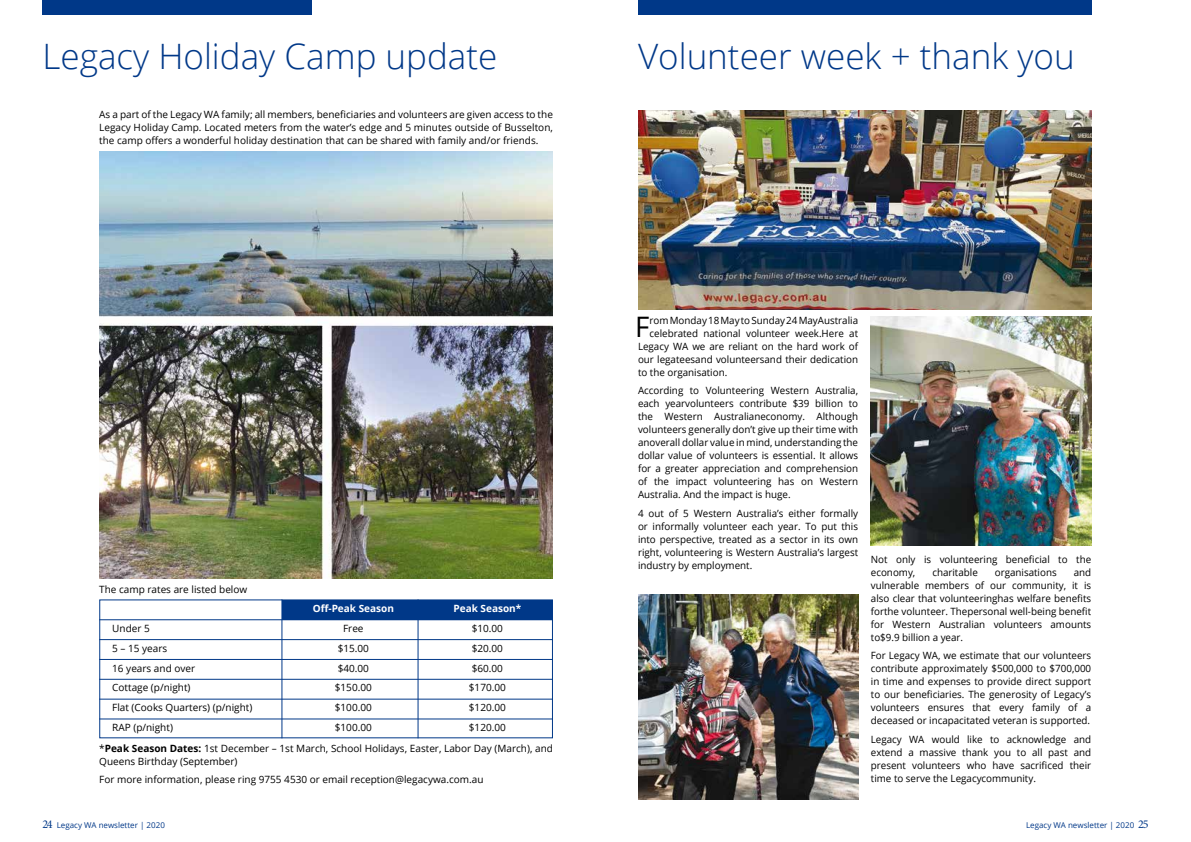
<style>
.page{position:relative;width:1191px;height:842px;background:#fff}
.page>*{position:absolute;margin:0;border:0;box-sizing:border-box;transform-origin:0 0}
.t1{font:300 35px "Open Sans";color:#003888}
.t2{font:28.2px "Open Sans";color:#000}
.t3{font:10px/13px "Open Sans";color:#000;text-align:justify}
.t4{font:700 10px "Open Sans";color:#fff}
.t5{font:8px "Open Sans";color:#003888}
.s1{font-weight:700}
.s2{font-family:"Minion Pro";font-size:12px}
</style>
<div class="page">
<div style="left:282px;top:600px;width:270px;height:20px;background:#003888"></div>
<div style="left:43px;top:0;width:269px;height:14px;background:#003888"></div>
<div style="left:99px;top:599px;width:454px;height:139px;border:1px solid #003888"></div>
<hr style="left:99px;top:619px;width:454px;height:1px;background:#003888">
<hr style="left:99px;top:639px;width:454px;height:1px;background:#003888">
<hr style="left:99px;top:659px;width:454px;height:1px;background:#003888">
<hr style="left:99px;top:679px;width:454px;height:1px;background:#003888">
<hr style="left:99px;top:699px;width:454px;height:1px;background:#003888">
<hr style="left:99px;top:718px;width:454px;height:1px;background:#003888">
<hr style="left:281px;top:599px;width:1px;height:139px;background:#003888">
<hr style="left:417px;top:599px;width:1px;height:139px;background:#003888">
<div style="left:638px;top:0;width:453px;height:14px;background:#003888"></div>
<img style="left:871px;top:316px;width:220px;height:230px">
<img style="left:638px;top:111px;width:453px;height:199px">
<img style="left:638px;top:594px;width:221px;height:205px">
<img style="left:99px;top:152px;width:454px;height:426px">
<h1 class="t1" style="left:43px;top:33px;width:456px">Legacy Holiday Camp update</h1>
<p class="t3" style="left:99px;top:108px;width:455px">As a part of the Legacy WA family; all members, beneficiaries and volunteers are given access to the Legacy Holiday Camp. Located meters from the water’s edge and 5 minutes outside of Busselton, the camp offers a wonderful holiday destination that can be shared with family and/or friends.</p>
<p class="t3" style="left:99px;top:583px;width:150px">The camp rates are listed below</p>
<p class="t4" style="left:313px;top:601px;width:83px">Off-Peak Season</p>
<p class="t4" style="left:453px;top:601px;width:69px">Peak Season*</p>
<p class="t3" style="left:112px;top:621px;width:39px">Under 5</p>
<p class="t3" style="left:343px;top:621px;width:22px">Free</p>
<p class="t3" style="left:472px;top:621px;width:33px">$10.00</p>
<p class="t3" style="left:112px;top:641px;width:57px">5 – 15 years</p>
<p class="t3" style="left:338px;top:641px;width:33px">$15.00</p>
<p class="t3" style="left:472px;top:641px;width:33px">$20.00</p>
<p class="t3" style="left:112px;top:661px;width:84px">16 years and over</p>
<p class="t3" style="left:338px;top:661px;width:33px">$40.00</p>
<p class="t3" style="left:472px;top:661px;width:33px">$60.00</p>
<p class="t3" style="left:112px;top:681px;width:80px">Cottage (p/night)</p>
<p class="t3" style="left:335px;top:681px;width:38px">$150.00</p>
<p class="t3" style="left:469px;top:681px;width:38px">$170.00</p>
<p class="t3" style="left:112px;top:701px;width:142px">Flat (Cooks Quarters) (p/night)</p>
<p class="t3" style="left:335px;top:701px;width:38px">$100.00</p>
<p class="t3" style="left:469px;top:701px;width:38px">$120.00</p>
<p class="t3" style="left:112px;top:721px;width:62px">RAP (p/night)</p>
<p class="t3" style="left:335px;top:721px;width:38px">$100.00</p>
<p class="t3" style="left:99px;top:717px;width:455px;line-height:20.7px;text-indent:370px">$120.00<br>*<span class="s1">Peak Season Dates:</span> 1st December – 1st March, School Holidays, Easter, Labor Day (March), and</p>
<p class="t3" style="left:99px;top:751px;width:386px;line-height:18.7px">Queens Birthday (September)<br>For more information, please ring 9755 4530 or email reception@legacywa.com.au</p>
<h1 class="t1" style="left:638px;top:33px;width:438px">Volunteer week + thank you</h1>
<h2 class="t2" style="left:635px;top:307px;width:16px">F</h2>
<p class="t3" style="left:649px;top:313px;width:210px">rom Monday 18 May to Sunday 24 MayAustralia</p>
<p class="t3" style="left:649px;top:326px;width:210px">celebrated national volunteer week.Here at</p>
<p class="t3" style="left:638px;top:339px;width:222px">Legacy WA we are reliant on the hard work of</p>
<p class="t3" style="left:638px;top:352px;width:222px">our legateesand volunteersand their dedication</p>
<p class="t3" style="left:638px;top:365px;width:91px">to the organisation.</p>
<p class="t3" style="left:638px;top:384px;width:222px">According to Volunteering Western Australia, each yearvolunteers contribute $39 billion to the Western Australianeconomy. Although volunteers generally don’t give up their time with anoverall dollar value in mind, understanding the dollar value of volunteers is essential. It allows for a greater appreciation and comprehension of the impact volunteering has on Western Australia. And the impact is huge.</p>
<p class="t3" style="left:638px;top:507px;width:222px">4 out of 5 Western Australia’s either formally or informally volunteer each year. To put this into perspective, treated as a sector in its own right, volunteering is Western Australia’s largest industry by employment.</p>
<p class="t3" style="left:871px;top:552px;width:222px">Not only is volunteering beneficial to the economy,</p>
<p class="t3" style="left:871px;top:565px;width:222px;text-indent:203px">and vulnerable members of our community, it is also clear that volunteeringhas welfare benefits forthe volunteer. Thepersonal well-being benefit for Western Australian volunteers amounts to$9.9 billion a year.</p>
<p class="t3" style="left:871px;top:649px;width:222px">For Legacy WA, we estimate that our volunteers contribute approximately $500,000 to $700,000 in time and expenses to provide direct support to our beneficiaries. The generosity of Legacy’s volunteers ensures that every family of a deceased or incapacitated veteran is supported.</p>
<p class="t3" style="left:871px;top:733px;width:222px">Legacy WA would like to acknowledge and extend a massive thank you to all past and present volunteers who have sacrificed their time to serve the Legacycommunity.</p>
<p class="t3" style="left:932px;top:565px;width:47px">charitable</p>
<p class="t3" style="left:994px;top:565px;width:63px">organisations</p>
<p class="t5" style="left:43px;top:820px;width:124px"><span class="s2">24</span> Legacy WA newsletter | 2020</p>
<p class="t5" style="left:1026px;top:820px;width:124px">Legacy WA newsletter | 2020 <span class="s2">25</span></p>
</div>
